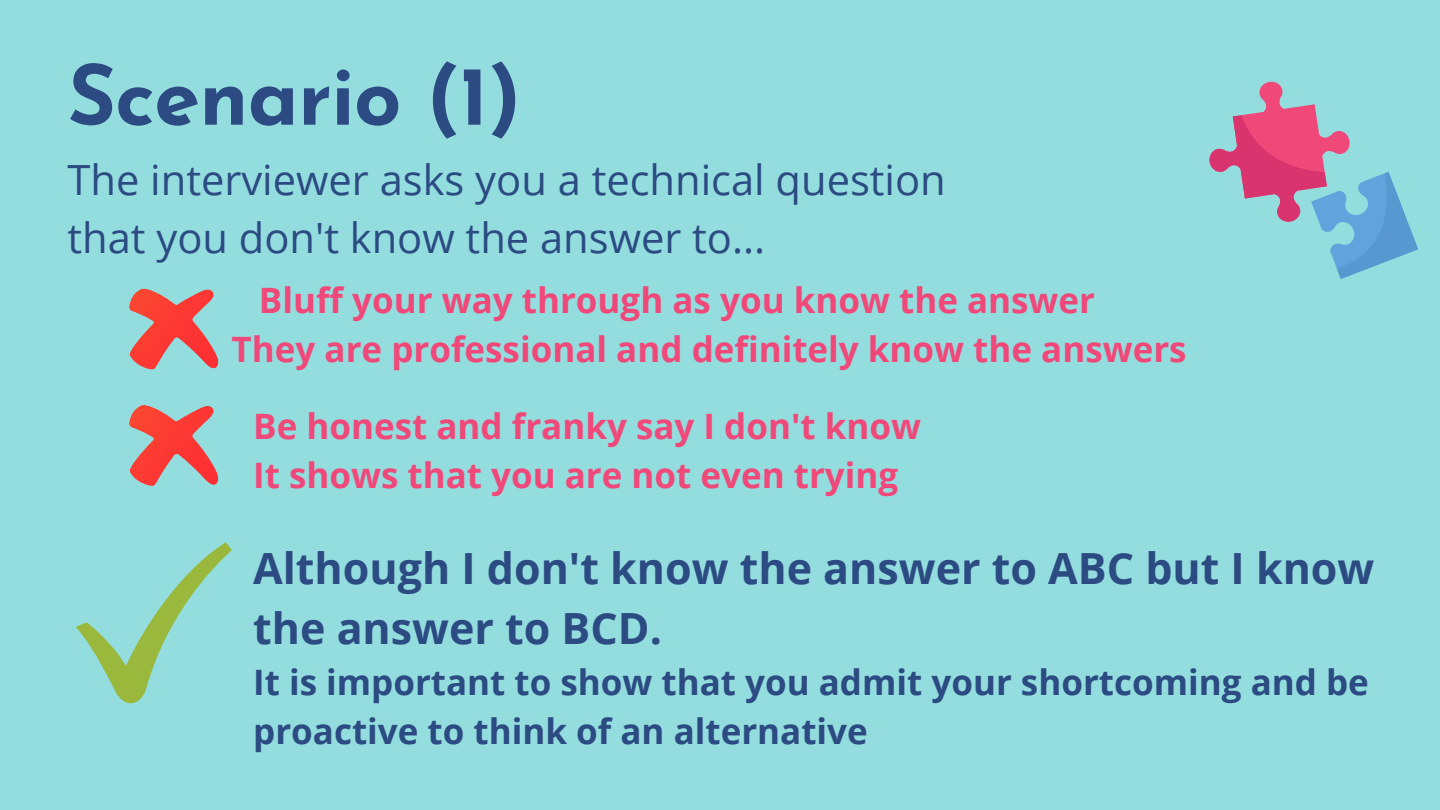
<style>
.page{position:relative;width:1440px;height:810px;background:#94ddde}
.page>*{position:absolute;margin:0;border:0;box-sizing:border-box;transform-origin:0 0}
.t1{font:700 83.3px "Josefin Sans";letter-spacing:-.01em;color:#2b4b82}
.t2{font:700 43px/60px "Open Sans";color:#2b4b82}
.t3{font:41.6px/57.8px "Open Sans";color:#2b4b82}
.t4{font:700 35px "Open Sans";color:#f1487a}
.t5{font:700 35px/48.8px "Open Sans";color:#2b4b82}
</style>
<div class="page">
<svg style="left:1209px;top:81px;width:209px;height:198px"></svg>
<svg style="left:140px;top:289px;width:69px;height:1px"></svg>
<svg style="left:76px;top:542px;width:156px;height:161px"></svg>
<p class="t1" style="left:68px;top:62px;width:455px">Scenario (1)</p>
<p class="t3" style="left:68px;top:150px;width:880px">The interviewer asks you a technical question that you don't know the answer to...</p>
<p class="t4" style="left:259px;top:275px;width:838px">Bluff your way through as you know the answer</p>
<p class="t4" style="left:232px;top:324px;width:957px">They are professional and definitely know the answers</p>
<p class="t4" style="left:253px;top:402px;width:669px">Be honest and franky say I don't know</p>
<p class="t4" style="left:253px;top:450px;width:647px">It shows that you are not even trying</p>
<p class="t2" style="left:253px;top:537px;width:1123px">Although I don't know the answer to ABC but I know the answer to BCD.</p>
<p class="t5" style="left:253px;top:657px;width:1117px">It is important to show that you admit your shortcoming and be proactive to think of an alternative</p>
</div>
